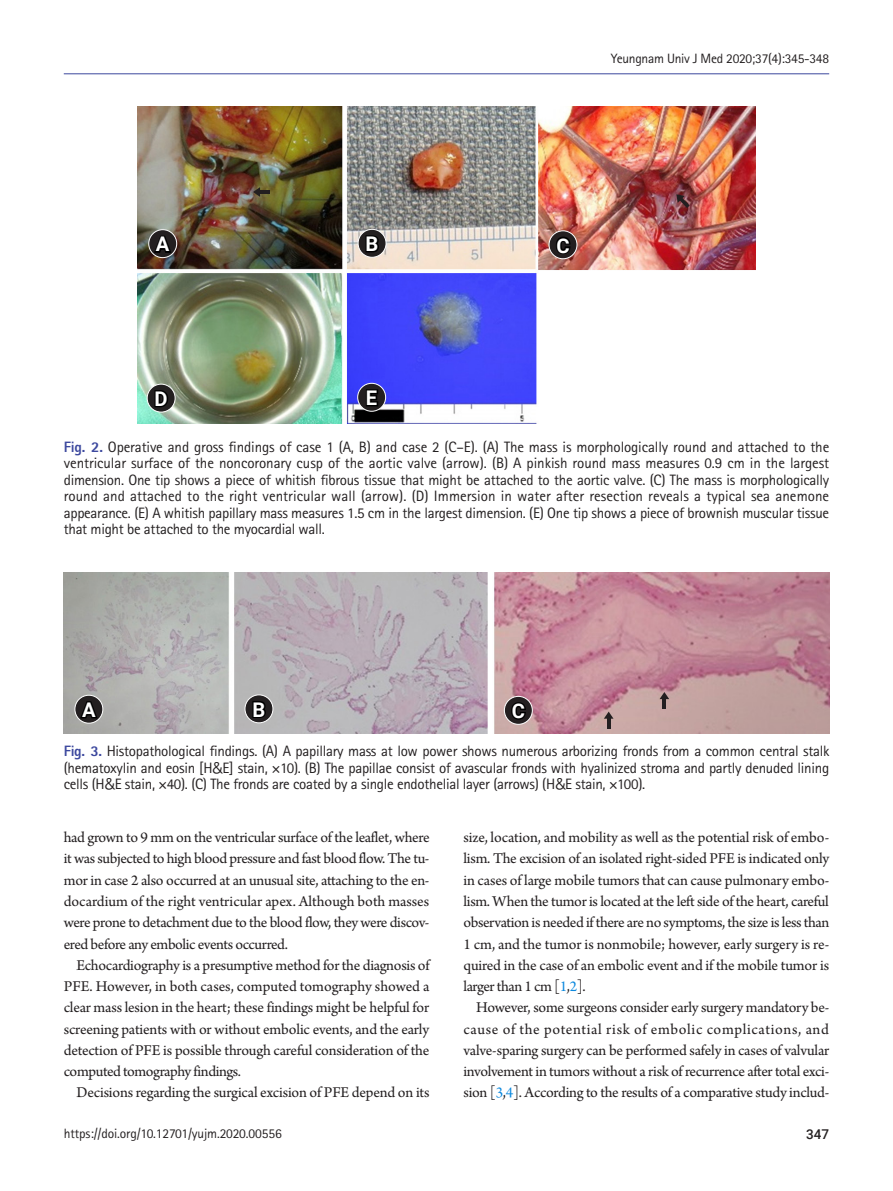
<style>
.page{position:relative;width:893px;height:1191px;background:#fff}
.page>*{position:absolute;margin:0;border:0;box-sizing:border-box;transform-origin:0 0}
.t1{font:700 20.25px "Roboto";color:#fff}
.body{font:15.75px/21.3px "Arno Pro";letter-spacing:-.015em;color:#231f20;text-align:justify}
.fig-caption{font:15px/16.5px "Rotis Sans Serif Std";letter-spacing:-.02em;color:#231f20;text-align:justify}
.t2{font:13.5px "Rotis Sans Serif Std";letter-spacing:-.02em;color:#231f20}
.t3{font:500 13.5px "Roboto";color:#231f20}
.s1{font-weight:800;color:#3c489e}
.s2{font-family:"Ko Pub Dotum";font-weight:500}
.s3{color:#0b88de}
</style>
<div class="page">
<img style="left:138px;top:106px;width:617px;height:317px">
<svg style="left:358px;top:229px;width:28px;height:28px"></svg>
<div style="left:358px;top:229px;width:29px;height:29px;border:1px solid #fff;border-radius:50%"></div>
<svg style="left:364px;top:233px;width:17px;height:21px"></svg>
<svg style="left:147px;top:384px;width:28px;height:28px"></svg>
<div style="left:147px;top:384px;width:29px;height:28px;border:1px solid #fff;border-radius:50%"></div>
<svg style="left:153px;top:388px;width:17px;height:21px"></svg>
<svg style="left:149px;top:230px;width:28px;height:28px"></svg>
<div style="left:148px;top:229px;width:29px;height:29px;border:1px solid #fff;border-radius:50%"></div>
<svg style="left:152px;top:234px;width:21px;height:21px"></svg>
<svg style="left:549px;top:231px;width:28px;height:28px"></svg>
<div style="left:549px;top:230px;width:28px;height:29px;border:1px solid #fff;border-radius:50%"></div>
<svg style="left:554px;top:234px;width:18px;height:22px"></svg>
<svg style="left:358px;top:383px;width:28px;height:28px"></svg>
<div style="left:357px;top:383px;width:29px;height:29px;border:1px solid #fff;border-radius:50%"></div>
<svg style="left:364px;top:388px;width:16px;height:20px"></svg>
<hr style="left:259px;top:190px;width:11px;height:4px;background:#231f20">
<svg style="left:253px;top:187px;width:7px;height:10px"></svg>
<svg style="left:676px;top:194px;width:14px;height:14px"></svg>
<img style="left:64px;top:572px;width:765px;height:161px">
<svg style="left:245px;top:695px;width:28px;height:28px"></svg>
<div style="left:244px;top:694px;width:29px;height:29px;border:1px solid #fff;border-radius:50%"></div>
<svg style="left:251px;top:698px;width:17px;height:21px"></svg>
<svg style="left:75px;top:695px;width:28px;height:28px"></svg>
<div style="left:74px;top:694px;width:29px;height:29px;border:1px solid #fff;border-radius:50%"></div>
<svg style="left:78px;top:700px;width:22px;height:20px"></svg>
<svg style="left:504px;top:696px;width:28px;height:28px"></svg>
<div style="left:504px;top:696px;width:29px;height:29px;border:1px solid #fff;border-radius:50%"></div>
<svg style="left:509px;top:700px;width:18px;height:21px"></svg>
<svg style="left:604px;top:711px;width:9px;height:18px"></svg>
<svg style="left:659px;top:692px;width:10px;height:17px"></svg>
<hr style="left:64px;top:73px;width:765px;height:1px;background:#3c489e">
<p class="t2" style="left:611px;top:51px;width:220px">Yeungnam Univ J Med 2020;37(4):345-348</p>
<p class="t1" style="left:366px;top:230px;width:14px">B</p>
<p class="t1" style="left:156px;top:230px;width:15px">A</p>
<p class="t1" style="left:556px;top:231px;width:15px">C</p>
<p class="t1" style="left:366px;top:384px;width:13px">E</p>
<p class="fig-caption" style="left:64px;top:438px;width:767px"><span class="s1">Fig. 2.</span> Operative and gross findings of case 1 (A, B) and case 2 (C–E). (A) The mass is morphologically round and attached to the ventricular surface of the noncoronary cusp of the aortic valve (arrow). (B) A pinkish round mass measures 0.9 cm in the largest dimension. One tip shows a piece of whitish fibrous tissue that might be attached to the aortic valve. (C) The mass is morphologically round and attached to the right ventricular wall (arrow). (D) Immersion in water after resection reveals a typical sea anemone appearance. (E) A whitish papillary mass measures 1.5 cm in the largest dimension. (E) One tip shows a piece of brownish muscular tissue that might be attached to the myocardial wall.</p>
<p class="t1" style="left:155px;top:384px;width:15px">D</p>
<p class="t1" style="left:82px;top:695px;width:15px">A</p>
<p class="t1" style="left:253px;top:695px;width:14px">B</p>
<p class="t1" style="left:512px;top:696px;width:15px">C</p>
<p class="fig-caption" style="left:64px;top:743px;width:767px"><span class="s1">Fig. 3.</span> Histopathological findings. (A) A papillary mass at low power shows numerous arborizing fronds from a common central stalk (hematoxylin and eosin [H<span class="s2">&amp;</span>E] stain, ×10). (B) The papillae consist of avascular fronds with hyalinized stroma and partly denuded lining cells (H<span class="s2">&amp;</span>E stain, ×40). (C) The fronds are coated by a single endothelial layer (arrows) (H<span class="s2">&amp;</span>E stain, ×100).</p>
<p class="body" style="left:64px;top:827px;width:367px">had grown to 9 mm on the ventricular surface of the leaflet, where it was subjected to high blood pressure and fast blood flow. The tu&shy;mor in case 2 also occurred at an unusual site, attaching to the en&shy;docardium of the right ventricular apex. Although both masses were prone to detachment due to the blood flow, they were discov&shy;ered before any embolic events occurred.</p>
<p class="body" style="left:64px;top:955px;width:367px;text-indent:13px">Echocardiography is a presumptive method for the diagnosis of PFE. However, in both cases, computed tomography showed a clear mass lesion in the heart; these findings might be helpful for screening patients with or without embolic events, and the early detection of PFE is possible through careful consideration of the computed tomography findings.</p>
<p class="body" style="left:77px;top:1082px;width:354px">Decisions regarding the surgical excision of PFE depend on its</p>
<p class="body" style="left:463px;top:827px;width:367px">size, location, and mobility as well as the potential risk of embo&shy;lism. The excision of an isolated right-sided PFE is indicated only in cases of large mobile tumors that can cause pulmonary embo&shy;lism. When the tumor is located at the left side of the heart, careful observation is needed if there are no symptoms, the size is less than 1 cm, and the tumor is nonmobile; however, early surgery is re&shy;quired in the case of an embolic event and if the mobile tumor is larger than 1 cm [<span class="s3">1</span>,<span class="s3">2</span>].</p>
<p class="body" style="left:463px;top:997px;width:367px;text-indent:13px">However, some surgeons consider early surgery mandatory be&shy;cause of the potential risk of embolic complications, and valve-sparing surgery can be performed safely in cases of valvular involvement in tumors without a risk of recurrence after total exci&shy;sion [<span class="s3">3</span>,<span class="s3">4</span>]. According to the results of a comparative study includ-</p>
<p class="t2" style="left:64px;top:1125px;width:219px">https://doi.org/10.12701/yujm.2020.00556</p>
<p class="t3" style="left:806px;top:1124px;width:25px">347</p>
</div>
